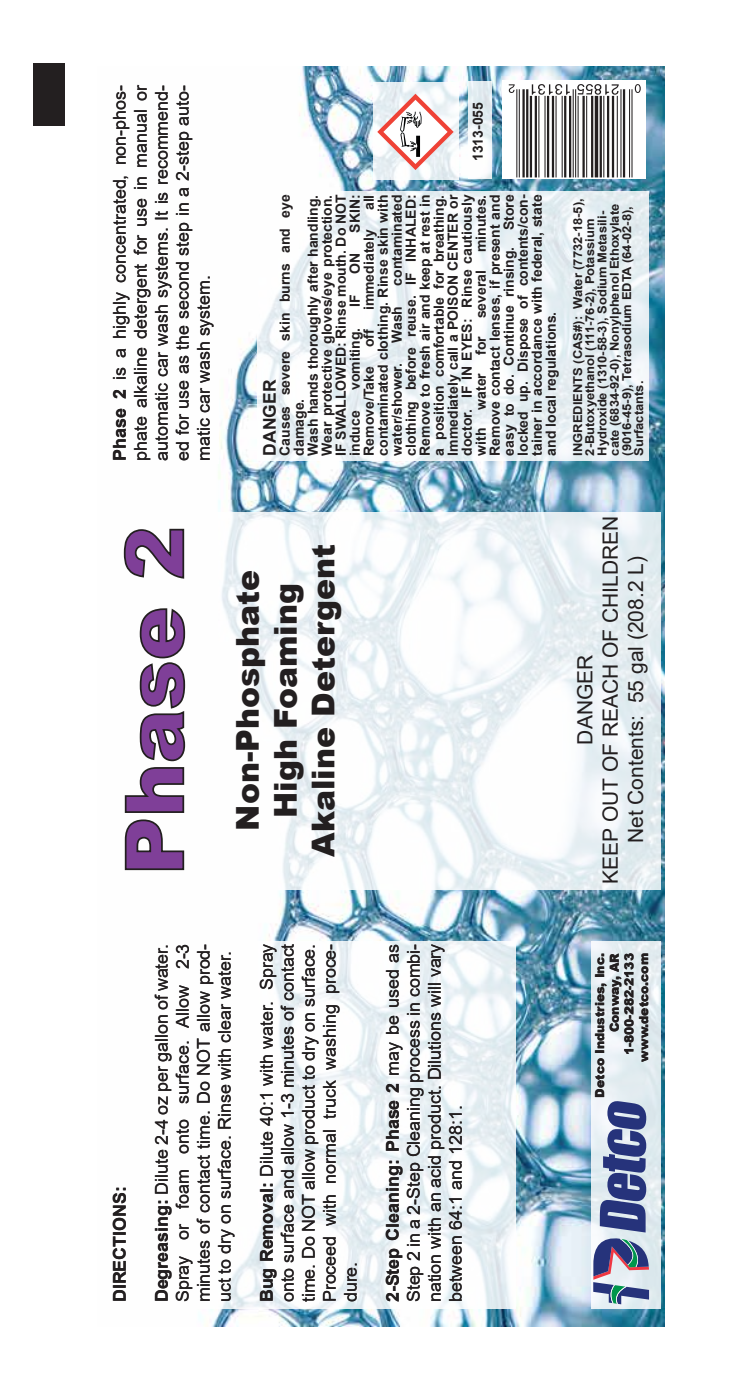
<style>
.page{position:relative;width:756px;height:1386px;background:#fff}
.page>*{position:absolute;margin:0;border:0;box-sizing:border-box;transform-origin:0 0}
.t1{font:900 80.5px "Arial";color:#7f3f98}
.t2{font:900 31.5px/37.8px "Arial";color:#231f20;text-align:center}
.t3{font:21px/25.2px "Arial";color:#231f20;text-align:center}
.t4{font:17.5px/21px "Arial";color:#231f20;text-align:justify}
.t5{font:700 17.5px "Arial";color:#231f20}
.t6{font:700 14px/14px "Arial";color:#231f20;text-align:justify}
.t7{font:700 12.25px/12.2px "Arial";color:#231f20;scale:1.06 1}
.t8{font:900 12.25px/14.7px "Arial";color:#231f20;text-align:right}
.s1{font-weight:700}
</style>
<div class="page">
<img style="left:199px;top:66px;width:465px;height:1260px">
<svg style="left:502px;top:80px;width:143px;height:99px"></svg>
<svg style="left:592px;top:941px;width:69px;height:368px;background:#e3ecf1"></svg>
<svg style="left:257px;top:191px;width:392px;height:270px"></svg>
<svg style="left:199px;top:512px;width:462px;height:378px;fill:#f6fafc"></svg>
<div style="left:107px;top:77px;width:111px;height:387px;background:#fff"></div>
<svg style="left:199px;top:941px;width:317px;height:368px"></svg>
<svg style="left:124px;top:608px;width:62px;height:263px"></svg>
<svg style="left:123px;top:528px;width:62px;height:51px"></svg>
<svg style="left:373px;top:82px;width:85px;height:97px"></svg>
<div style="left:33px;top:63px;width:32px;height:63px;background:#231f20"></div>
<svg style="left:593px;top:1101px;width:56px;height:203px;background:#848eb2"></svg>
<svg style="left:377px;top:94px;width:77px;height:76px"></svg>
<div style="left:468px;top:82px;width:23px;height:97px;background:linear-gradient(to bottom,#dae7ed,#fff)"></div>
<hr style="left:629px;top:89px;width:1px;height:88px;background:#231f20">
<hr style="left:631px;top:89px;width:2px;height:88px;background:#231f20">
<hr style="left:623px;top:89px;width:2px;height:88px;background:#231f20">
<hr style="left:617px;top:96px;width:1px;height:81px;background:#231f20">
<hr style="left:620px;top:89px;width:1px;height:88px;background:#231f20">
<hr style="left:607px;top:96px;width:2px;height:81px;background:#231f20">
<hr style="left:612px;top:96px;width:2px;height:81px;background:#231f20">
<hr style="left:603px;top:96px;width:1px;height:81px;background:#231f20">
<hr style="left:600px;top:96px;width:2px;height:81px;background:#231f20">
<hr style="left:595px;top:96px;width:3px;height:81px;background:#231f20">
<hr style="left:591px;top:96px;width:2px;height:81px;background:#231f20">
<hr style="left:586px;top:96px;width:1px;height:81px;background:#231f20">
<hr style="left:582px;top:96px;width:3px;height:81px;background:#231f20">
<hr style="left:573px;top:89px;width:1px;height:88px;background:#231f20">
<hr style="left:575px;top:89px;width:1px;height:88px;background:#231f20">
<hr style="left:578px;top:96px;width:1px;height:81px;background:#231f20">
<hr style="left:564px;top:96px;width:2px;height:81px;background:#231f20">
<hr style="left:569px;top:96px;width:2px;height:81px;background:#231f20">
<hr style="left:556px;top:96px;width:1px;height:81px;background:#231f20">
<hr style="left:562px;top:96px;width:1px;height:81px;background:#231f20">
<hr style="left:547px;top:96px;width:2px;height:81px;background:#231f20">
<hr style="left:552px;top:96px;width:2px;height:81px;background:#231f20">
<hr style="left:538px;top:96px;width:1px;height:81px;background:#231f20">
<hr style="left:545px;top:96px;width:1px;height:81px;background:#231f20">
<hr style="left:522px;top:89px;width:3px;height:88px;background:#231f20">
<hr style="left:526px;top:89px;width:2px;height:88px;background:#231f20">
<hr style="left:530px;top:96px;width:2px;height:81px;background:#231f20">
<hr style="left:535px;top:96px;width:2px;height:81px;background:#231f20">
<hr style="left:516px;top:89px;width:1px;height:88px;background:#231f20">
<hr style="left:519px;top:89px;width:1px;height:88px;background:#231f20">
<svg style="left:635px;top:84px;width:6px;height:9px"></svg>
<svg style="left:577px;top:84px;width:42px;height:11px"></svg>
<svg style="left:532px;top:84px;width:38px;height:11px"></svg>
<svg style="left:509px;top:84px;width:6px;height:9px"></svg>
<p class="t4" style="left:109px;top:461px;width:378px;text-indent:81px;rotate:-90deg">is a highly concentrated, non-phos&shy;phate alkaline detergent for use in manual or automatic car wash systems. It is recommend&shy;ed for use as the second step in a 2-step auto&shy;matic car wash system.</p>
<p class="t5" style="left:107px;top:461px;width:73px;rotate:-90deg">Phase 2</p>
<p class="t6" style="left:471px;top:161px;width:61px;rotate:-90deg">1313-055</p>
<p class="t6" style="left:390px;top:456px;width:263px;text-indent:170px;rotate:-90deg">contaminated clothing before reuse. IF INHALED:<br>Remove to fresh air and keep at rest in a position comfortable for breathing.<br>Immediately call a POISON CENTER or doctor. IF IN EYES: Rinse cautiously with</p>
<p class="t6" style="left:474px;top:456px;width:262px;text-indent:203px;rotate:-90deg">minutes.<br>Remove contact lenses, if present and easy to do. Continue rinsing. Store locked up. Dispose of contents/con&shy;tainer in accordance with federal, state and local regulations.</p>
<p class="t7" style="left:572px;top:456px;width:244px;rotate:-90deg">INGREDIENTS (CAS#): Water (7732-18-5), 2-Butoxyethanol (111-76-2), Potassium Hydroxide (1310-58-3), Sodium Metasili&shy;cate (6834-92-0), Nonylphenol Ethoxylate (9016-45-9), Tetrasodium EDTA (64-02-8), Surfactants.</p>
<p class="t6" style="left:278px;top:456px;width:262px;text-align:left;rotate:-90deg">Causes severe skin burns and eye damage.<br>Wash hands thoroughly after handling.<br>Wear protective gloves/eye protection.<br>IF SWALLOWED: Rinse mouth. Do NOT induce</p>
<p class="t6" style="left:362px;top:456px;width:262px;text-indent:245px;rotate:-90deg">all contaminated clothing. Rinse skin with water/shower.</p>
<p class="t6" style="left:348px;top:233px;width:40px;rotate:-90deg">SKIN:</p>
<p class="t6" style="left:362px;top:310px;width:82px;rotate:-90deg">immediately</p>
<p class="t6" style="left:348px;top:274px;width:22px;rotate:-90deg">ON</p>
<p class="t6" style="left:474px;top:318px;width:50px;rotate:-90deg">several</p>
<p class="t6" style="left:348px;top:307px;width:14px;rotate:-90deg">IF</p>
<p class="t6" style="left:390px;top:343px;width:38px;rotate:-90deg">Wash</p>
<p class="t6" style="left:348px;top:390px;width:64px;rotate:-90deg">vomiting.</p>
<p class="t6" style="left:362px;top:347px;width:20px;rotate:-90deg">off</p>
<p class="t6" style="left:474px;top:355px;width:20px;rotate:-90deg">for</p>
<p class="t6" style="left:362px;top:456px;width:91px;rotate:-90deg">Remove/Take</p>
<p class="t6" style="left:474px;top:410px;width:38px;rotate:-90deg">water</p>
<p class="t5" style="left:257px;top:456px;width:77px;rotate:-90deg">DANGER</p>
<h1 class="t1" style="left:96px;top:875px;width:350px;rotate:-90deg">Phase 2</h1>
<h2 class="t2" style="left:228px;top:857px;width:314px;rotate:-90deg">Non-Phosphate<br>High Foaming<br>Akaline Detergent</h2>
<p class="t3" style="left:573px;top:884px;width:369px;rotate:-90deg">DANGER<br>KEEP OUT OF REACH OF CHILDREN<br>Net Contents: 55 gal (208.2 L)</p>
<p class="t5" style="left:107px;top:1302px;width:118px;rotate:-90deg">DIRECTIONS:</p>
<p class="t4" style="left:151px;top:1302px;width:360px;rotate:-90deg"><span class="s1">Degreasing:</span> Dilute 2-4 oz per gallon of water.<br>Spray or foam onto surface. Allow 2-3 minutes of contact time. Do NOT allow prod&shy;uct to dry on surface. Rinse with clear water.</p>
<p class="t4" style="left:256px;top:1302px;width:360px;rotate:-90deg"><span class="s1">Bug Removal:</span> Dilute 40:1 with water. Spray onto surface and allow 1-3 minutes of contact time. Do NOT allow product to dry on surface.<br>Proceed with normal truck washing proce&shy;dure.</p>
<p class="t4" style="left:382px;top:1302px;width:360px;rotate:-90deg"><span class="s1">2-Step Cleaning: Phase 2</span> may be used as Step 2 in a 2-Step Cleaning process in combi&shy;nation with an acid product. Dilutions will vary between 64:1 and 128:1.</p>
<p class="t8" style="left:592px;top:1098px;width:146px;rotate:-90deg">Detco Industries, Inc.<br>Conway, AR<br>1-800-282-2133 www.detco.com</p>
</div>
